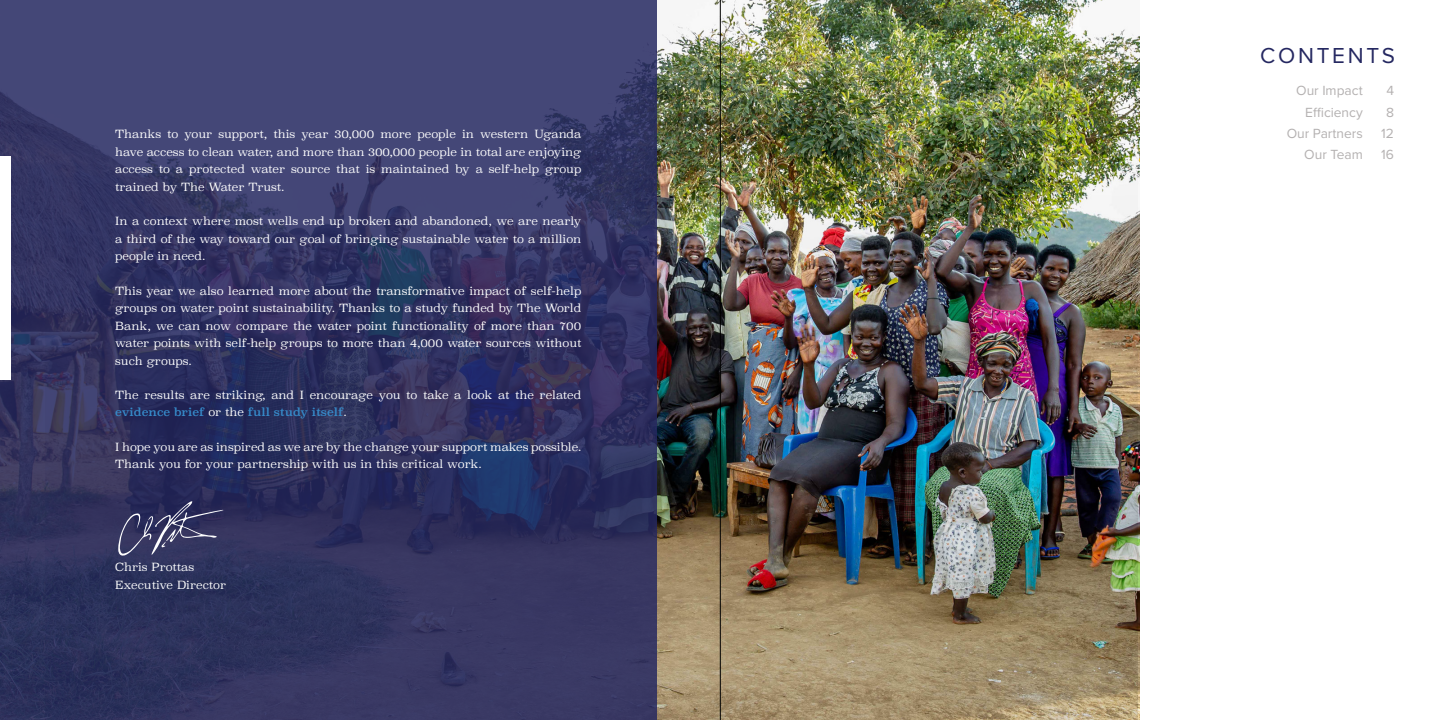
<style>
.page{position:relative;width:1440px;height:720px;background:#fff}
.page>*{position:absolute;margin:0;border:0;box-sizing:border-box;transform-origin:0 0}
.t1{font:22.5px "Proxima Nova";letter-spacing:.12em;color:#252861}
.t2{font:13.75px "Proxima Nova";color:#b4b1b1}
.t3{font:11.25px/17.5px "Superclarendon Lt";color:#fff;text-align:justify}
.t4{font:11.25px "Superclarendon Rg";color:#368ac9}
.s1{font-family:"Superclarendon Lt";color:#fff}
</style>
<div class="page">
<img style="left:657px;top:0;width:481px;height:720px">
<svg style="left:0;top:0;width:657px;height:720px;background:#353765"></svg>
<div style="left:0;top:156px;width:11px;height:224px;background:#fff"></div>
<hr style="left:720px;top:0;width:1px;height:720px;background:#000">
<svg style="left:118px;top:501px;width:106px;height:56px;background:#42436b"></svg>
<p class="t3" style="left:115px;top:125px;width:468px">Thanks to your support, this year 30,000 more people in western Uganda have access to clean water, and more than 300,000 people in total are enjoying access to a protected water source that is maintained by a self-help group trained by The Water Trust.</p>
<p class="t3" style="left:115px;top:212px;width:468px">In a context where most wells end up broken and abandoned, we are nearly a third of the way toward our goal of bringing sustainable water to a million people in need.</p>
<p class="t3" style="left:115px;top:282px;width:468px">This year we also learned more about the transformative impact of self-help groups on water point sustainability. Thanks to a study funded by The World Bank, we can now compare the water point functionality of more than 700 water points with self-help groups to more than 4,000 water sources without such groups.</p>
<p class="t3" style="left:115px;top:386px;width:468px">The results are striking, and I encourage you to take a look at the related</p>
<p class="t4" style="left:115px;top:406px;width:233px">evidence brief <span class="s1">or the</span> full study itself<span class="s1">.</span></p>
<p class="t3" style="left:115px;top:438px;width:468px">I hope you are as inspired as we are by the change your support makes possible.<br>Thank you for your partnership with us in this critical work.</p>
<p class="t3" style="left:115px;top:559px;width:112px">Chris Prottas<br>Executive Director</p>
<h1 class="t1" style="left:1260px;top:38px;width:136px">CONTENTS</h1>
<p class="t2" style="left:1296px;top:80px;width:68px">Our Impact</p>
<p class="t2" style="left:1386px;top:80px;width:9px">4</p>
<p class="t2" style="left:1305px;top:102px;width:59px">Efficiency</p>
<p class="t2" style="left:1386px;top:102px;width:9px">8</p>
<p class="t2" style="left:1287px;top:123px;width:78px">Our Partners</p>
<p class="t2" style="left:1381px;top:123px;width:14px">12</p>
<p class="t2" style="left:1304px;top:144px;width:60px">Our Team</p>
<p class="t2" style="left:1381px;top:144px;width:14px">16</p>
</div>
